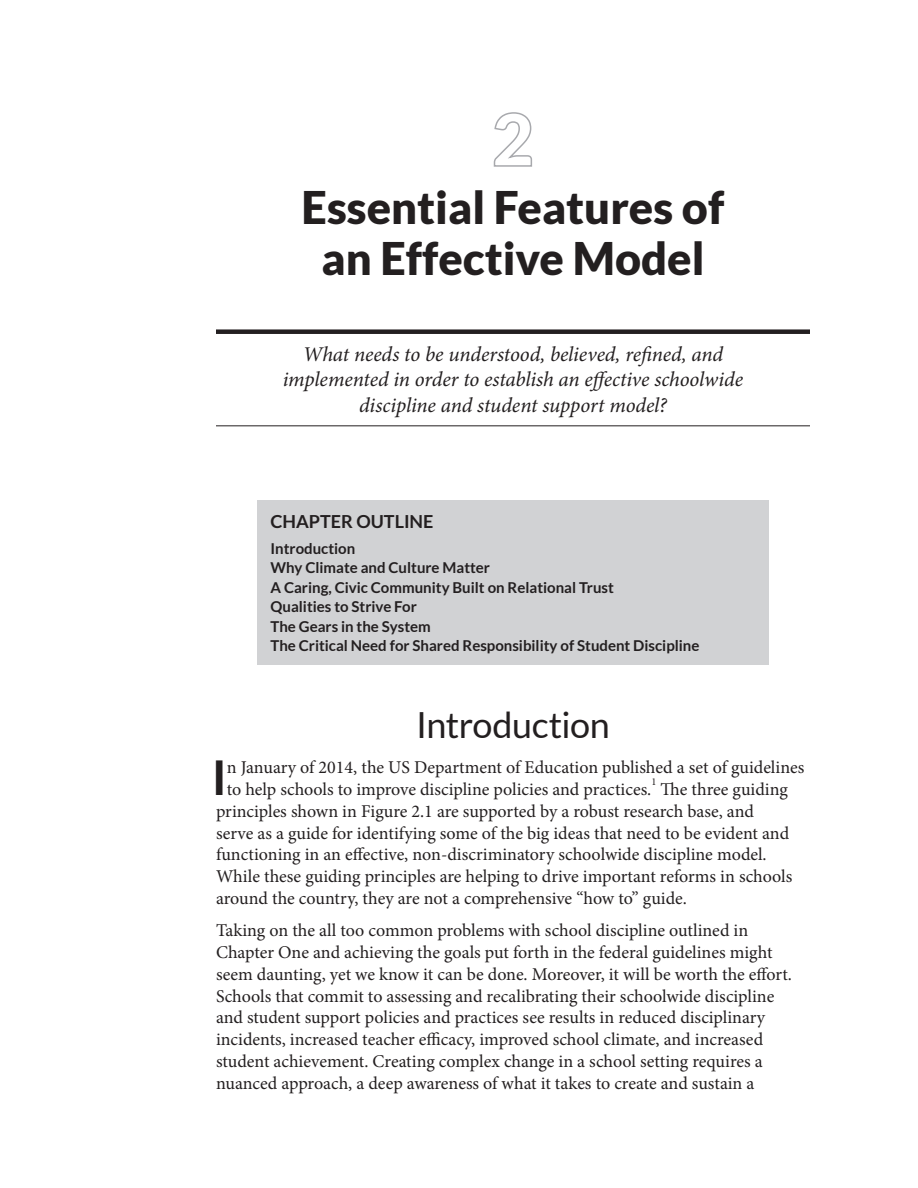
<style>
.page{position:relative;width:918px;height:1188px;background:#fff}
.page>*{position:absolute;margin:0;border:0;box-sizing:border-box;transform-origin:0 0}
.t1{font:700 48.15px "Lato";color:#231f20}
.t2{font:900 45px/51px "Lato";color:#231f20;text-align:center}
.t3{font:36px "Lato";letter-spacing:-.015em;color:#231f20}
.t4{font:italic 21px/25.5px "Minion Pro";letter-spacing:-.005em;color:#231f20;text-align:center}
.t5{font:18px/21.8px "Minion Pro";letter-spacing:-.005em;color:#231f20}
.t6{font:700 18px "Lato";color:#231f20}
.t7{font:700 15px/19.5px "Lato";color:#231f20}
.t8{font:10.5px "Minion Pro";color:#231f20}
</style>
<div class="page">
<div style="left:216px;top:329px;width:594px;height:5px;background:#231f20"></div>
<hr style="left:216px;top:425px;width:594px;height:1px;background:#231f20">
<svg style="left:493px;top:112px;width:39px;height:55px"></svg>
<div style="left:257px;top:500px;width:512px;height:165px;background:#d1d2d4"></div>
<h2 class="t2" style="left:302px;top:181px;width:424px">Essential Features of an Effective Model</h2>
<p class="t4" style="left:283px;top:341px;width:462px">What needs to be understood, believed, refined, and implemented in order to establish an effective schoolwide discipline and student support model?</p>
<p class="t6" style="left:271px;top:511px;width:165px">CHAPTER OUTLINE</p>
<p class="t7" style="left:271px;top:538px;width:430px">Introduction<br>Why Climate and Culture Matter<br>A Caring, Civic Community Built on Relational Trust<br>Qualities to Strive For<br>The Gears in the System<br>The Critical Need for Shared Responsibility of Student Discipline</p>
<h3 class="t3" style="left:416px;top:705px;width:195px">Introduction</h3>
<h1 class="t1" style="left:212px;top:750px;width:17px">I</h1>
<p class="t5" style="left:227px;top:757px;width:579px">n January of 2014, the US Department of Education published a set of guidelines to help schools to improve discipline policies and practices.</p>
<p class="t8" style="left:651px;top:774px;width:7px">1</p>
<p class="t5" style="left:216px;top:779px;width:578px;text-indent:445px">The three guiding principles shown in Figure 2.1 are supported by a robust research base, and serve as a guide for identifying some of the big ideas that need to be evident and functioning in an effective, non-discriminatory schoolwide discipline model.<br>While these guiding principles are helping to drive important reforms in schools around the country, they are not a comprehensive “how to” guide.</p>
<p class="t5" style="left:216px;top:920px;width:577px">Taking on the all too common problems with school discipline outlined in Chapter One and achieving the goals put forth in the federal guidelines might seem daunting, yet we know it can be done. Moreover, it will be worth the effort.<br>Schools that commit to assessing and recalibrating their schoolwide discipline and student support policies and practices see results in reduced disciplinary incidents, increased teacher efficacy, improved school climate, and increased student achievement. Creating complex change in a school setting requires a nuanced approach, a deep awareness of what it takes to create and sustain a</p>
</div>
